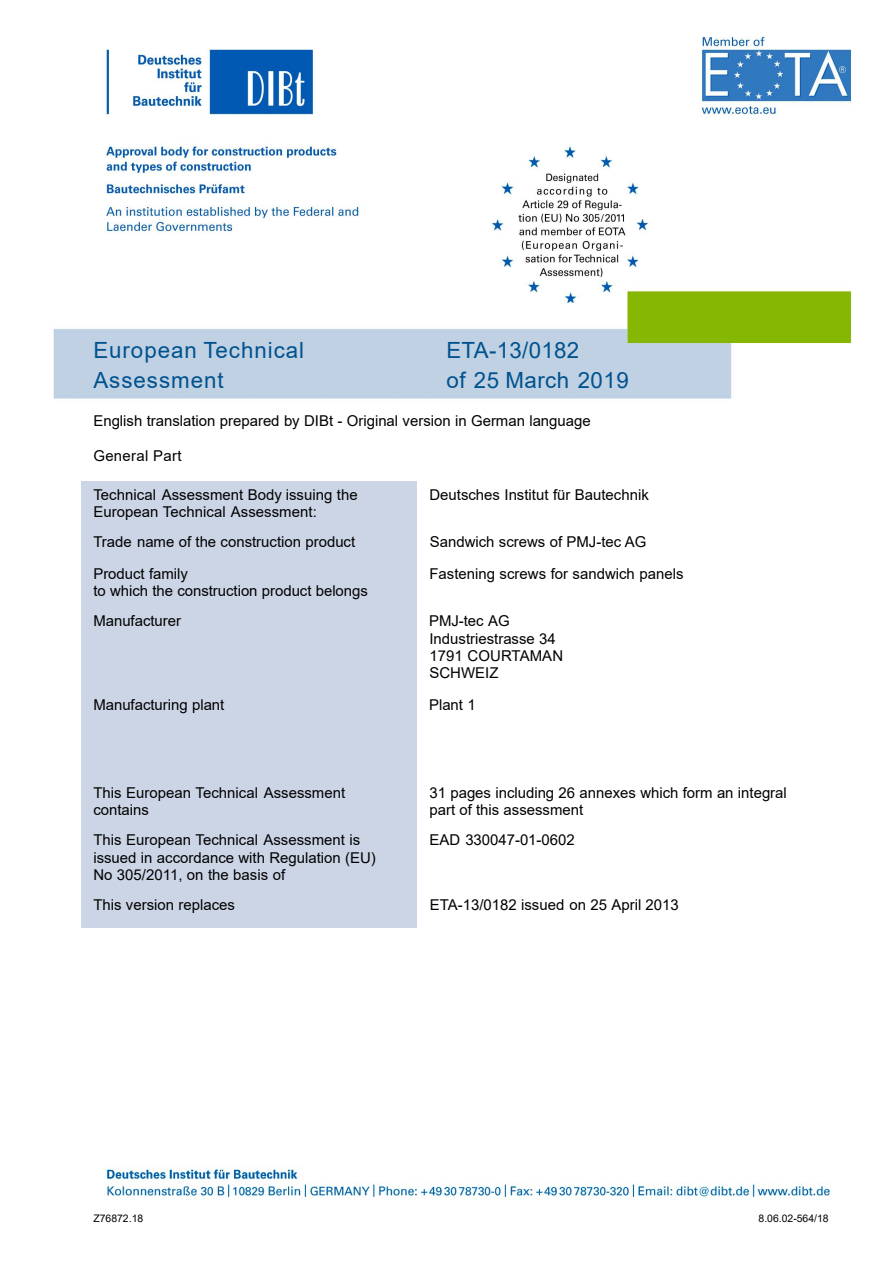
<style>
.page{position:relative;width:893px;height:1263px;background:#fff}
.page>*{position:absolute;margin:0;border:0;box-sizing:border-box;transform-origin:0 0}
.t1{font:22.35px/30px "Arial";letter-spacing:.04em;color:#00528e}
.t2{font:15px/17.2px "Arial";color:#000}
.t3{font:15px "Arial";letter-spacing:.02em;color:#000}
.t4{font:10.5px "Arial";color:#000}
</style>
<div class="page">
<img style="left:105px;top:1165px;width:726px;height:35px">
<img style="left:53px;top:36px;width:799px;height:363px">
<div style="left:81px;top:482px;width:336px;height:47px;background:#ccd5e6"></div>
<div style="left:81px;top:521px;width:336px;height:40px;background:#ccd5e6"></div>
<div style="left:81px;top:552px;width:336px;height:56px;background:#ccd5e6"></div>
<div style="left:81px;top:600px;width:336px;height:92px;background:#ccd5e6"></div>
<div style="left:81px;top:683px;width:336px;height:97px;background:#ccd5e6"></div>
<div style="left:81px;top:771px;width:336px;height:56px;background:#ccd5e6"></div>
<div style="left:81px;top:819px;width:336px;height:73px;background:#ccd5e6"></div>
<div style="left:81px;top:883px;width:336px;height:45px;background:#ccd5e6"></div>
<h1 class="t1" style="left:93px;top:337px;width:212px">European Technical<br>Assessment</h1>
<h1 class="t1" style="left:446px;top:337px;width:184px">ETA-13/0182<br>of 25 March 2019</h1>
<p class="t2" style="left:93px;top:414px;width:499px">English translation prepared by DIBt - Original version in German language</p>
<p class="t3" style="left:93px;top:450px;width:90px">General Part</p>
<p class="t2" style="left:93px;top:487px;width:266px">Technical Assessment Body issuing the<br>European Technical Assessment:</p>
<p class="t2" style="left:429px;top:487px;width:221px">Deutsches Institut für Bautechnik</p>
<p class="t2" style="left:93px;top:535px;width:263px">Trade name of the construction product</p>
<p class="t2" style="left:430px;top:535px;width:218px">Sandwich screws of PMJ-tec AG</p>
<p class="t2" style="left:93px;top:567px;width:276px">Product family<br>to which the construction product belongs</p>
<p class="t2" style="left:429px;top:567px;width:256px">Fastening screws for sandwich panels</p>
<p class="t2" style="left:93px;top:614px;width:89px">Manufacturer</p>
<p class="t2" style="left:429px;top:614px;width:136px">PMJ-tec AG<br>Industriestrasse 34<br>1791 COURTAMAN<br>SCHWEIZ</p>
<p class="t2" style="left:93px;top:697px;width:132px">Manufacturing plant</p>
<p class="t2" style="left:429px;top:697px;width:48px">Plant 1</p>
<p class="t2" style="left:93px;top:785px;width:253px">This European Technical Assessment contains</p>
<p class="t2" style="left:429px;top:785px;width:359px">31 pages including 26 annexes which form an integral part of this assessment</p>
<p class="t2" style="left:93px;top:833px;width:284px">This European Technical Assessment is issued in accordance with Regulation (EU)<br>No 305/2011, on the basis of</p>
<p class="t2" style="left:429px;top:833px;width:147px">EAD 330047-01-0602</p>
<p class="t2" style="left:93px;top:898px;width:143px">This version replaces</p>
<p class="t2" style="left:430px;top:898px;width:251px">ETA-13/0182 issued on 25 April 2013</p>
<p class="t4" style="left:93px;top:1214px;width:51px">Z76872.18</p>
<p class="t4" style="left:759px;top:1214px;width:72px">8.06.02-564/18</p>
</div>
